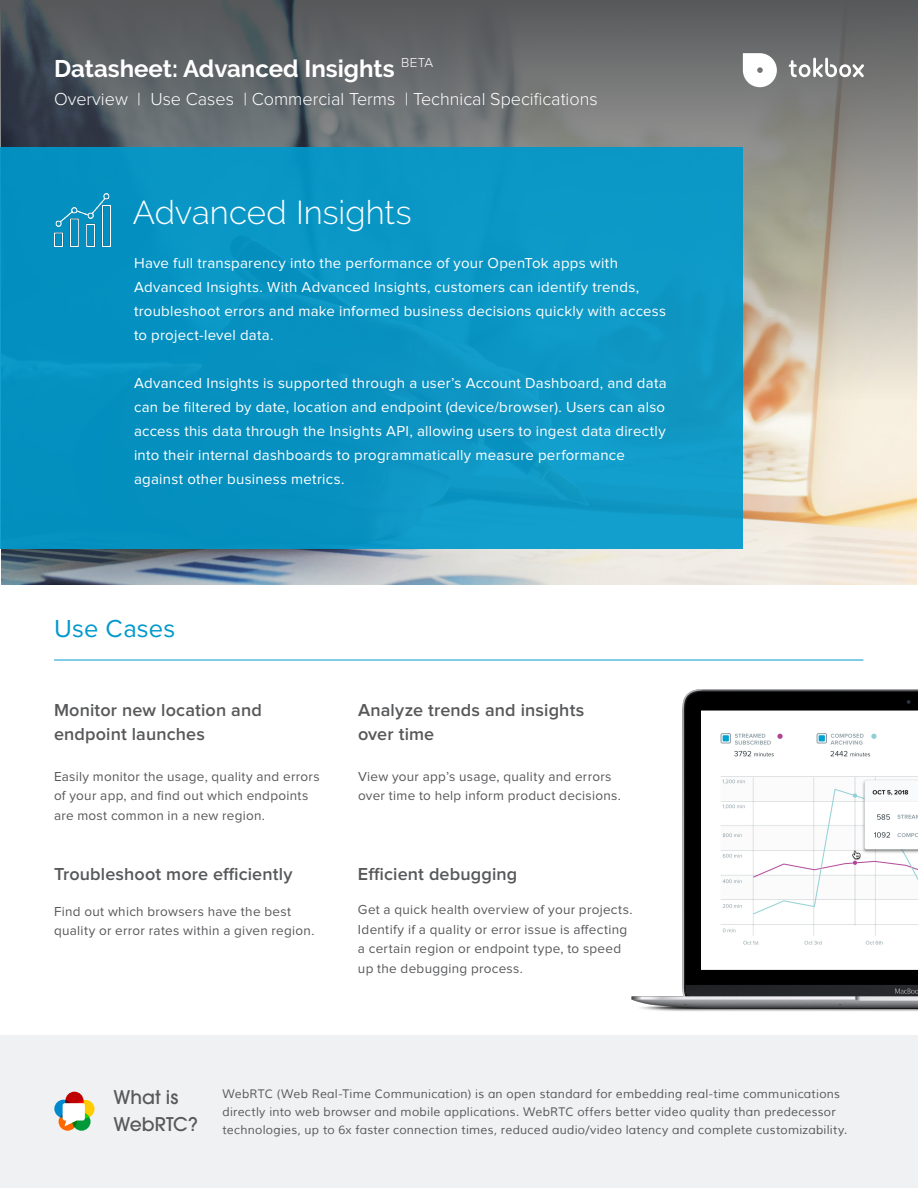
<style>
.page{position:relative;width:918px;height:1188px;background:#fff}
.page>*{position:absolute;margin:0;border:0;box-sizing:border-box;transform-origin:0 0}
.Paragraph_Body_Copy{font:300 33px "Raleway";color:#fff}
.Sub_Header{font:25.5px "Proxima Nova";letter-spacing:.005em;color:#09c}
.FrontPage_Title{font:700 24px "Raleway";color:#fff}
.Header_Style_60pt{font:500 18.75px/26.2px "Avant Garde";letter-spacing:.005em;color:#57585a}
.Body_TextTitle_Blue{font:600 18px/24px "Proxima Nova";letter-spacing:.01em;color:#57585a}
.Sub_Header_copy_WHIT{font:300 18px "Proxima Nova";color:#fff}
.Paragraph_Body_Copy-2{font:15px/24px "Proxima Nova";letter-spacing:.015em;color:#fff}
.Paragraph_Body_Copy-3{font:13.5px/19.5px "Proxima Nova";letter-spacing:.02em;color:#57585a}
.Sub_Header_copy_WHIT-2{font:300 13.5px "Proxima Nova";color:#fff}
.GOS_BoxTitleText{font:12px/18px "Muli";letter-spacing:.025em;color:#57585a}
</style>
<div class="page">
<img style="left:2px;top:400px;width:915px;height:185px">
<svg style="left:0;top:0;width:918px;height:400px;background:#7a7b79"></svg>
<div style="left:0;top:148px;width:743px;height:401px;background:#0a96c4"></div>
<svg style="left:743px;top:53px;width:34px;height:34px"></svg>
<svg style="left:789px;top:58px;width:75px;height:19px"></svg>
<div style="left:0;top:1035px;width:918px;height:153px;background:#f0f1f2"></div>
<div style="left:59px;top:1113px;width:18px;height:18px;background:#f60;border-radius:50%"></div>
<svg style="left:76px;top:1100px;width:19px;height:18px"></svg>
<svg style="left:54px;top:1100px;width:18px;height:18px"></svg>
<svg style="left:72px;top:1113px;width:19px;height:18px"></svg>
<div style="left:65px;top:1092px;width:19px;height:18px;background:#bf0000;border-radius:50%"></div>
<svg style="left:60px;top:1100px;width:29px;height:26px"></svg>
<img style="left:54px;top:193px;width:57px;height:53px">
<img style="left:632px;top:689px;width:286px;height:322px">
<hr style="left:54px;top:660px;width:809px;height:1px;background:#09c">
<p class="Sub_Header_copy_WHIT-2" style="left:401px;top:56px;width:34px">BETA</p>
<p class="FrontPage_Title" style="left:54px;top:54px;width:342px">Datasheet: Advanced Insights</p>
<p class="Sub_Header_copy_WHIT" style="left:54px;top:91px;width:545px">Overview | Use Cases | Commercial Terms | Technical Specifications</p>
<p class="Paragraph_Body_Copy" style="left:133px;top:193px;width:280px">Advanced Insights</p>
<p class="Paragraph_Body_Copy-2" style="left:134px;top:252px;width:534px">Have full transparency into the performance of your OpenTok apps with Advanced Insights. With Advanced Insights, customers can identify trends, troubleshoot errors and make informed business decisions quickly with access to project-level data.</p>
<p class="Paragraph_Body_Copy-2" style="left:134px;top:372px;width:534px">Advanced Insights is supported through a user’s Account Dashboard, and data can be filtered by date, location and endpoint (device/browser). Users can also access this data through the Insights API, allowing users to ingest data directly into their internal dashboards to programmatically measure performance against other business metrics.</p>
<p class="Sub_Header" style="left:54px;top:617px;width:123px">Use Cases</p>
<p class="Body_TextTitle_Blue" style="left:54px;top:699px;width:209px">Monitor new location and endpoint launches</p>
<p class="Paragraph_Body_Copy-3" style="left:54px;top:767px;width:267px">Easily monitor the usage, quality and errors of your app, and find out which endpoints are most common in a new region.</p>
<p class="Body_TextTitle_Blue" style="left:54px;top:862px;width:240px">Troubleshoot more efficiently</p>
<p class="Paragraph_Body_Copy-3" style="left:54px;top:902px;width:262px">Find out which browsers have the best quality or error rates within a given region.</p>
<p class="Body_TextTitle_Blue" style="left:358px;top:699px;width:228px">Analyze trends and insights over time</p>
<p class="Paragraph_Body_Copy-3" style="left:358px;top:767px;width:264px">View your app’s usage, quality and errors over time to help inform product decisions.</p>
<p class="Body_TextTitle_Blue" style="left:358px;top:862px;width:161px">Efficient debugging</p>
<p class="Paragraph_Body_Copy-3" style="left:358px;top:901px;width:276px">Get a quick health overview of your projects.<br>Identify if a quality or error issue is affecting a certain region or endpoint type, to speed up the debugging process.</p>
<p class="Header_Style_60pt" style="left:113px;top:1084px;width:86px">What is<br>WebRTC?</p>
<p class="GOS_BoxTitleText" style="left:222px;top:1085px;width:626px">WebRTC (Web Real-Time Communication) is an open standard for embedding real-time communications directly into web browser and mobile applications. WebRTC offers better video quality than predecessor technologies, up to 6x faster connection times, reduced audio/video latency and complete customizability.</p>
</div>
